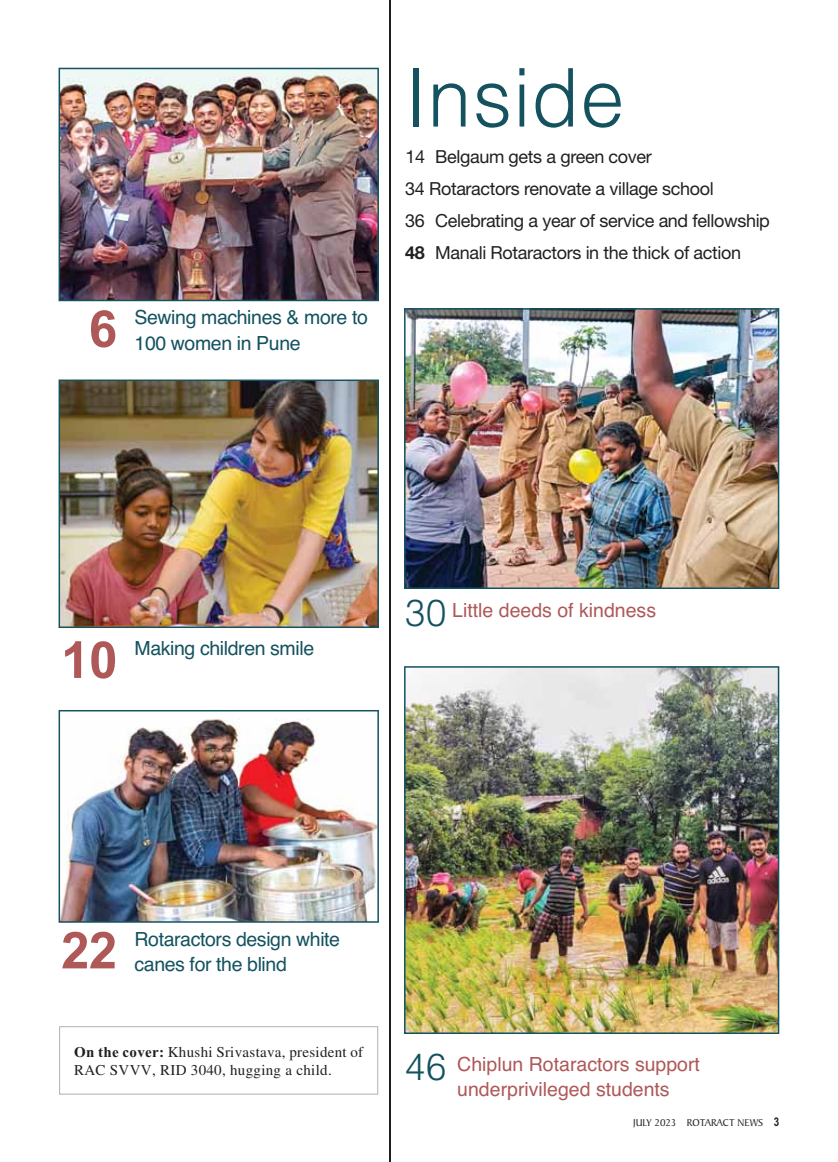
<style>
.page{position:relative;width:838px;height:1162px;background:#fff}
.page>*{position:absolute;margin:0;border:0;box-sizing:border-box;transform-origin:0 0}
.t1{font:300 81px "Helvetica";color:#145260}
.t2{font:700 51px "Arial";color:#af5858}
.t3{font:19.5px/25.3px "Helvetica";letter-spacing:-.02em;color:#145260}
.t4{font:19.5px/25.3px "Helvetica";color:#af5858}
.t5{font:18px/32px "Helvetica Neue LT Std";letter-spacing:-.02em;color:#231f20}
.t6{font:15px/18px "Times";letter-spacing:.02em;color:#231f20}
.t7{font:10.5px "Baker Signet BT";color:#231f20}
.s1{font-weight:700}
.s2{font-weight:300;font-size:37.5px;color:#145260}
.s3{font-family:"Times New Roman";font-weight:700}
.s4{font-family:"Arial Narrow";font-weight:700;font-size:12px}
</style>
<div class="page">
<hr style="left:389px;top:0;width:2px;height:1161px;background:#231f20">
<img style="left:404px;top:308px;width:375px;height:281px">
<img style="left:59px;top:379px;width:320px;height:249px">
<img style="left:59px;top:68px;width:320px;height:233px">
<img style="left:59px;top:710px;width:320px;height:212px">
<img style="left:404px;top:666px;width:375px;height:367px">
<svg style="left:59px;top:1026px;width:319px;height:68px"></svg>
<h2 class="t2" style="left:89px;top:310px;width:30px">6</h2>
<p class="t3" style="left:135px;top:306px;width:235px">Sewing machines &amp; more to<br>100 women in Pune</p>
<h1 class="t1" style="left:405px;top:68px;width:222px">Inside</h1>
<p class="t5" style="left:405px;top:143px;width:366px">14 Belgaum gets a green cover<br>34 Rotaractors renovate a village school<br>36 Celebrating a year of service and fellowship <span class="s1">48</span> Manali Rotaractors in the thick of action</p>
<h2 class="t2" style="left:61px;top:641px;width:58px">10</h2>
<p class="t3" style="left:135px;top:637px;width:181px">Making children smile</p>
<p class="t4" style="left:405px;top:599px;width:252px"><span class="s2">30</span> Little deeds of kindness</p>
<h2 class="t2" style="left:61px;top:931px;width:58px">22</h2>
<p class="t3" style="left:135px;top:928px;width:207px">Rotaractors design white canes for the blind</p>
<p class="t6" style="left:74px;top:1043px;width:291px"><span class="s3">On the cover:</span> Khushi Srivastava, president of<br>RAC SVVV, RID 3040, hugging a child.</p>
<p class="t4" style="left:457px;top:1052px;width:244px;text-indent:-52px"><span class="s2">46</span> Chiplun Rotaractors support underprivileged students</p>
<p class="t7" style="left:633px;top:1118px;width:148px">JULY 2023 ROTARACT NEWS <span class="s4">3</span></p>
</div>
